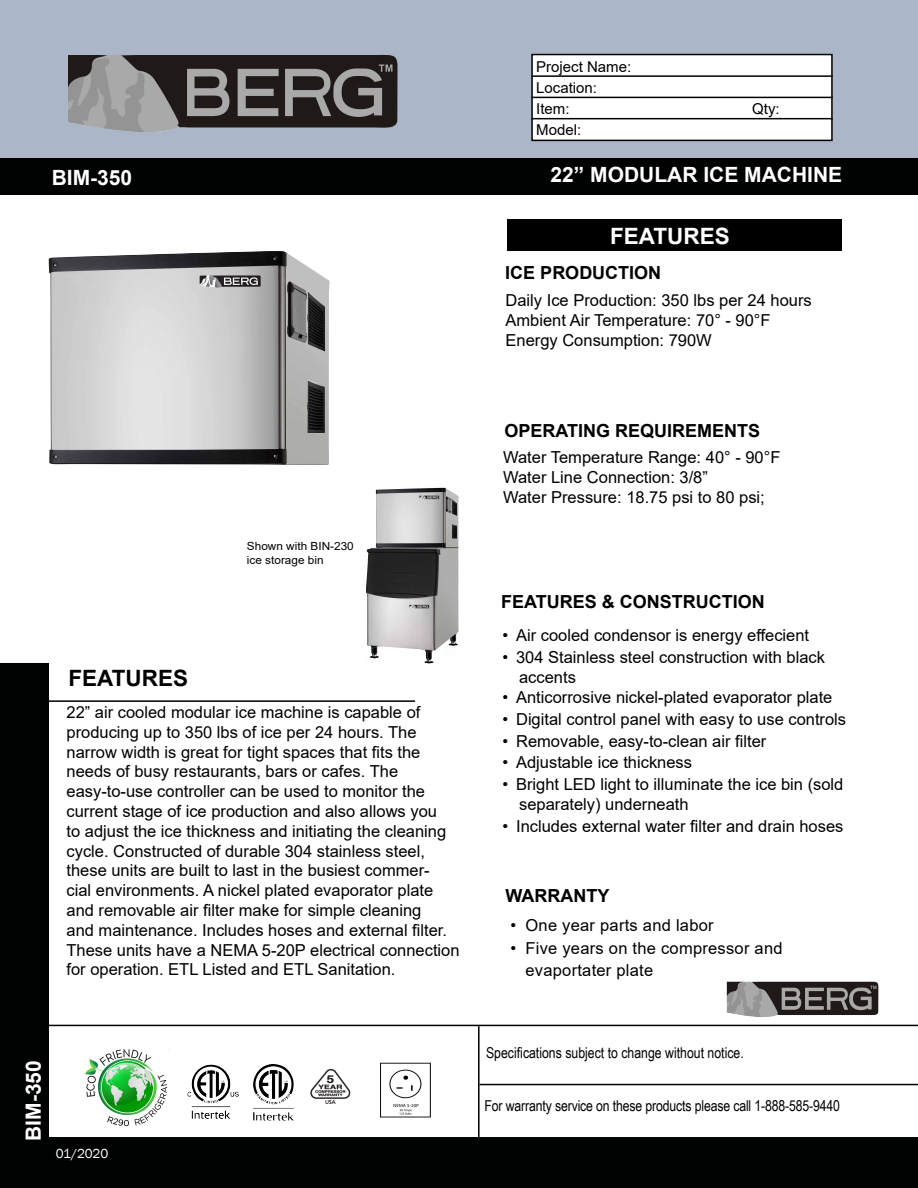
<style>
.page{position:relative;width:918px;height:1188px;background:#fff}
.page>*{position:absolute;margin:0;border:0;box-sizing:border-box;transform-origin:0 0}
.t1{font:700 22.5px "Arial";color:#000101}
.t2{font:700 22.5px "Arial";color:#fff}
.t3{font:700 21px "Arial";color:#fff}
.t4{font:700 18px "Arial";color:#000101}
.t5{font:16.5px/19.8px "Arial";color:#000}
.t6{font:15px "Arial Narrow";letter-spacing:-.01em;color:#000}
.t7{font:15px/21px "Arial";color:#000}
.t8{font:13.5px "Franklin Gothic";letter-spacing:-.01em;color:#fff}
.t9{font:11.25px/13.5px "Arial";color:#000;scale:1.05 1}
</style>
<div class="page">
<div style="left:0;top:0;width:918px;height:158px;background:#abb6c9"></div>
<div style="left:0;top:158px;width:918px;height:37px;background:#000101"></div>
<img style="left:68px;top:54px;width:329px;height:78px">
<div style="left:531px;top:54px;width:302px;height:87px;background:#fff;border:2px solid #000101"></div>
<hr style="left:531px;top:75px;width:302px;height:2px;background:#000">
<hr style="left:531px;top:97px;width:302px;height:1px;background:#000">
<hr style="left:531px;top:118px;width:302px;height:1px;background:#000">
<div style="left:0;top:1138px;width:918px;height:50px;background:#000101"></div>
<div style="left:0;top:663px;width:49px;height:525px;background:#000101"></div>
<hr style="left:48px;top:700px;width:367px;height:2px;background:#000101">
<hr style="left:40px;top:1025px;width:878px;height:1px;background:#000101">
<hr style="left:478px;top:1026px;width:2px;height:112px;background:#000101">
<hr style="left:480px;top:1084px;width:438px;height:1px;background:#000101">
<img style="left:191px;top:1065px;width:48px;height:37px">
<img style="left:253px;top:1064px;width:41px;height:38px">
<img style="left:310px;top:1068px;width:41px;height:36px">
<img style="left:85px;top:1049px;width:83px;height:78px">
<div style="left:507px;top:220px;width:335px;height:31px;background:#000"></div>
<img style="left:48px;top:251px;width:282px;height:214px">
<img style="left:366px;top:487px;width:92px;height:177px">
<img style="left:727px;top:981px;width:151px;height:36px">
<img style="left:380px;top:1062px;width:51px;height:56px">
<p class="t7" style="left:536px;top:56px;width:97px">Project Name:<br>Location:<br>Item:</p>
<p class="t7" style="left:536px;top:119px;width:47px">Model:</p>
<p class="t7" style="left:752px;top:98px;width:29px">Qty:</p>
<p class="t3" style="left:52px;top:163px;width:82px">BIM-350</p>
<p class="t3" style="left:550px;top:160px;width:293px">22” MODULAR ICE MACHINE</p>
<h1 class="t2" style="left:610px;top:220px;width:121px">FEATURES</h1>
<p class="t4" style="left:505px;top:260px;width:158px">ICE PRODUCTION</p>
<p class="t5" style="left:506px;top:290px;width:308px">Daily Ice Production: 350 lbs per 24 hours<br>Ambient Air Temperature: 70° - 90°F<br>Energy Consumption: 790W</p>
<h1 class="t1" style="left:68px;top:663px;width:121px">FEATURES</h1>
<p class="t9" style="left:247px;top:540px;width:103px">Shown with BIN-230 ice storage bin</p>
<p class="t5" style="left:67px;top:702px;width:395px">22” air cooled modular ice machine is capable of producing up to 350 lbs of ice per 24 hours. The narrow width is great for tight spaces that fits the needs of busy restaurants, bars or cafes. The easy-to-use controller can be used to monitor the current stage of ice production and also allows you<br>to adjust the ice thickness and initiating the cleaning cycle. Constructed of durable 304 stainless steel, these units are built to last in the busiest commer-<br>cial environments. A nickel plated evaporator plate and removable air filter make for simple cleaning<br>and maintenance. Includes hoses and external filter.<br>These units have a NEMA 5-20P electrical connection for operation. ETL Listed and ETL Sanitation.</p>
<p class="t4" style="left:504px;top:418px;width:257px">OPERATING REQUIREMENTS</p>
<p class="t5" style="left:503px;top:448px;width:279px">Water Temperature Range: 40° - 90°F<br>Water Line Connection: 3/8”<br>Water Pressure: 18.75 psi to 80 psi;</p>
<p class="t4" style="left:501px;top:589px;width:265px">FEATURES &amp; CONSTRUCTION</p>
<p class="t5" style="left:503px;top:625px;width:308px">• Air cooled condensor is energy effecient</p>
<p class="t5" style="left:519px;top:647px;width:308px;line-height:20.2px;text-indent:-16px">• 304 Stainless steel construction with black accents</p>
<p class="t5" style="left:503px;top:687px;width:331px">• Anticorrosive nickel-plated evaporator plate</p>
<p class="t5" style="left:503px;top:709px;width:345px">• Digital control panel with easy to use controls</p>
<p class="t5" style="left:503px;top:731px;width:265px">• Removable, easy-to-clean air filter</p>
<p class="t5" style="left:503px;top:753px;width:191px">• Adjustable ice thickness</p>
<p class="t5" style="left:519px;top:774px;width:326px;line-height:20.2px;text-indent:-16px">• Bright LED light to illuminate the ice bin (sold separately) underneath</p>
<p class="t5" style="left:503px;top:816px;width:342px">• Includes external water filter and drain hoses</p>
<p class="t4" style="left:506px;top:883px;width:105px">WARRANTY</p>
<p class="t5" style="left:511px;top:915px;width:205px">• One year parts and labor</p>
<p class="t5" style="left:526px;top:936px;width:259px;line-height:22.5px;text-indent:-15px">• Five years on the compressor and evaportater plate</p>
<p class="t3" style="left:19px;top:1141px;width:82px;rotate:-90deg">BIM-350</p>
<p class="t8" style="left:56px;top:1145px;width:54px">01/2020</p>
<p class="t6" style="left:486px;top:1042px;width:259px">Specifications subject to change without notice.</p>
<p class="t6" style="left:485px;top:1095px;width:357px">For warranty service on these products please call 1-888-585-9440</p>
</div>
